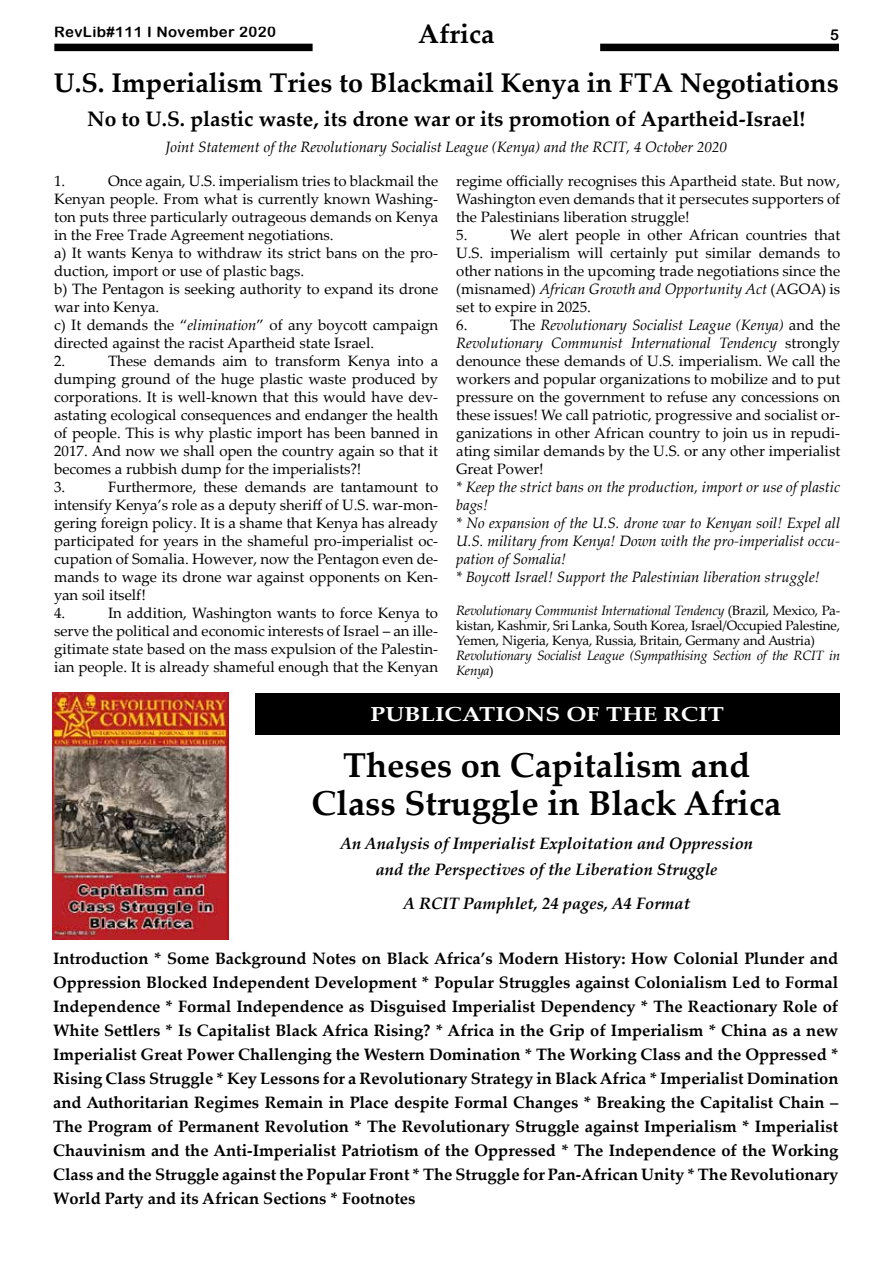
<style>
.page{position:relative;width:893px;height:1263px;background:#fff}
.page>*{position:absolute;margin:0;border:0;box-sizing:border-box;transform-origin:0 0}
.t1{font:700 34.5px/37.5px "Palatino Linotype";color:#000;text-align:center}
.t2{font:700 27px "Palatino Linotype";color:#000}
.t3{font:700 21px "Palatino Linotype";color:#000}
.t4{font:700 20.25px "Palatino Linotype";color:#fff;scale:1.2 1}
.t5{font:700 16.5px/24px "Palatino Linotype";color:#000;text-align:justify}
.t6{font:italic 700 16.5px/25.5px "Palatino Linotype";color:#000;text-align:center}
.t7{font:15px/18px "Palatino Linotype";color:#000}
.t8{font:italic 15px/18px "Palatino Linotype";color:#000}
.t9{font:15px "Arial Rounded MT Bold";letter-spacing:.025em;color:#000}
.t10{font:13.5px/15px "Palatino Linotype";letter-spacing:-.015em;color:#000;text-align:justify}
.t11{font:italic 13.5px/15px "Palatino Linotype";letter-spacing:-.015em;color:#000}
.s1{font-style:italic}
.s2{font-style:normal}
</style>
<div class="page">
<div style="left:54px;top:44px;width:785px;height:7px;background:#000"></div>
<div style="left:313px;top:23px;width:287px;height:37px;background:#fff"></div>
<img style="left:53px;top:693px;width:175px;height:247px">
<div style="left:255px;top:694px;width:584px;height:41px;background:#000"></div>
<p class="t9" style="left:54px;top:23px;width:223px">RevLib#111 I November 2020</p>
<h2 class="t2" style="left:418px;top:14px;width:78px">Africa</h2>
<p class="t9" style="left:830px;top:26px;width:10px">5</p>
<h2 class="t2" style="left:54px;top:64px;width:786px">U.S. Imperialism Tries to Blackmail Kenya in FTA Negotiations</h2>
<h3 class="t3" style="left:87px;top:104px;width:719px">No to U.S. plastic waste, its drone war or its promotion of Apartheid-Israel!</h3>
<p class="t8" style="left:165px;top:137px;width:563px">Joint Statement of the Revolutionary Socialist League (Kenya) and the RCIT, 4 October 2020</p>
<p class="t7" style="left:54px;top:171px;width:386px;text-indent:54px">Once again, U.S. imperialism tries to blackmail the Kenyan people. From what is currently known Washing&shy;ton puts three particularly outrageous demands on Kenya in the Free Trade Agreement negotiations.<br>a) It wants Kenya to withdraw its strict bans on the pro&shy;duction, import or use of plastic bags.<br>b) The Pentagon is seeking authority to expand its drone war into Kenya.<br>c) It demands the “<span class="s1">elimination</span>” of any boycott campaign directed against the racist Apartheid state Israel.<br>2.</p>
<p class="t7" style="left:54px;top:171px;width:13px">1.</p>
<p class="t7" style="left:54px;top:351px;width:386px;text-indent:54px">These demands aim to transform Kenya into a dumping ground of the huge plastic waste produced by corporations. It is well-known that this would have dev&shy;astating ecological consequences and endanger the health of people. This is why plastic import has been banned in 2017. And now we shall open the country again so that it becomes a rubbish dump for the imperialists?!<br>3.</p>
<p class="t7" style="left:54px;top:477px;width:386px;text-indent:54px">Furthermore, these demands are tantamount to intensify Kenya’s role as a deputy sheriff of U.S. war-mon&shy;gering foreign policy. It is a shame that Kenya has already participated for years in the shameful pro-imperialist oc&shy;cupation of Somalia. However, now the Pentagon even de&shy;mands to wage its drone war against opponents on Ken&shy;yan soil itself!<br>4.</p>
<p class="t7" style="left:54px;top:603px;width:386px;text-align:justify;text-indent:54px">In addition, Washington wants to force Kenya to serve the political and economic interests of Israel – an ille&shy;gitimate state based on the mass expulsion of the Palestin&shy;ian people. It is already shameful enough that the Kenyan</p>
<p class="t7" style="left:456px;top:171px;width:386px">regime officially recognises this Apartheid state. But now, Washington even demands that it persecutes supporters of the Palestinians liberation struggle!<br>5.</p>
<p class="t7" style="left:456px;top:225px;width:386px;text-indent:54px">We alert people in other African countries that U.S. imperialism will certainly put similar demands to other nations in the upcoming trade negotiations since the (misnamed) <span class="s1">African Growth and Opportunity Act</span> (AGOA) is set to expire in 2025.<br>6.</p>
<p class="t7" style="left:456px;top:315px;width:386px;text-align:justify;text-indent:54px">The <span class="s1">Revolutionary Socialist League (Kenya)</span> and the <span class="s1">Revolutionary Communist International Tendency</span> strongly denounce these demands of U.S. imperialism. We call the workers and popular organizations to mobilize and to put pressure on the government to refuse any concessions on these issues! We call patriotic, progressive and socialist or&shy;ganizations in other African country to join us in repudi&shy;ating similar demands by the U.S. or any other imperialist Great Power!</p>
<p class="t8" style="left:456px;top:477px;width:386px">* Keep the strict bans on the production, import or use of plastic bags!<br>* No expansion of the U.S. drone war to Kenyan soil! Expel all U.S. military from Kenya! Down with the pro-imperialist occu&shy;pation of Somalia!<br>* Boycott Israel! Support the Palestinian liberation struggle!</p>
<p class="t10" style="left:456px;top:603px;width:386px"><span class="s1">Revolutionary Communist International Tendency</span> (Brazil, Mexico, Pa&shy;kistan, Kashmir, Sri Lanka, South Korea, Israel/Occupied Palestine, Yemen, Nigeria, Kenya, Russia, Britain, Germany and Austria)</p>
<p class="t11" style="left:456px;top:647px;width:386px">Revolutionary Socialist League (Sympathising Section of the RCIT in<br>Kenya<span class="s2">)</span></p>
<h3 class="t4" style="left:371px;top:699px;width:296px">PUBLICATIONS OF THE RCIT</h3>
<h1 class="t1" style="left:312px;top:745px;width:471px">Theses on Capitalism and<br>Class Struggle in Black Africa</h1>
<p class="t6" style="left:340px;top:830px;width:414px">An Analysis of Imperialist Exploitation and Oppression and the Perspectives of the Liberation Struggle</p>
<p class="t6" style="left:403px;top:890px;width:289px">A RCIT Pamphlet, 24 pages, A4 Format</p>
<p class="t5" style="left:53px;top:946px;width:787px">Introduction * Some Background Notes on Black Africa’s Modern History: How Colonial Plunder and Oppression Blocked Independent Development * Popular Struggles against Colonialism Led to Formal Independence * Formal Independence as Disguised Imperialist Dependency * The Reactionary Role of White Settlers * Is Capitalist Black Africa Rising? * Africa in the Grip of Imperialism * China as a new Imperialist Great Power Challenging the Western Domination * The Working Class and the Oppressed * Rising Class Struggle * Key Lessons for a Revolutionary Strategy in Black Africa * Imperialist Domination and Authoritarian Regimes Remain in Place despite Formal Changes * Breaking the Capitalist Chain – The Program of Permanent Revolution * The Revolutionary Struggle against Imperialism * Imperialist Chauvinism and the Anti-Imperialist Patriotism of the Oppressed * The Independence of the Working Class and the Struggle against the Popular Front * The Struggle for Pan-African Unity * The Revolutionary World Party and its African Sections * Footnotes</p>
</div>
